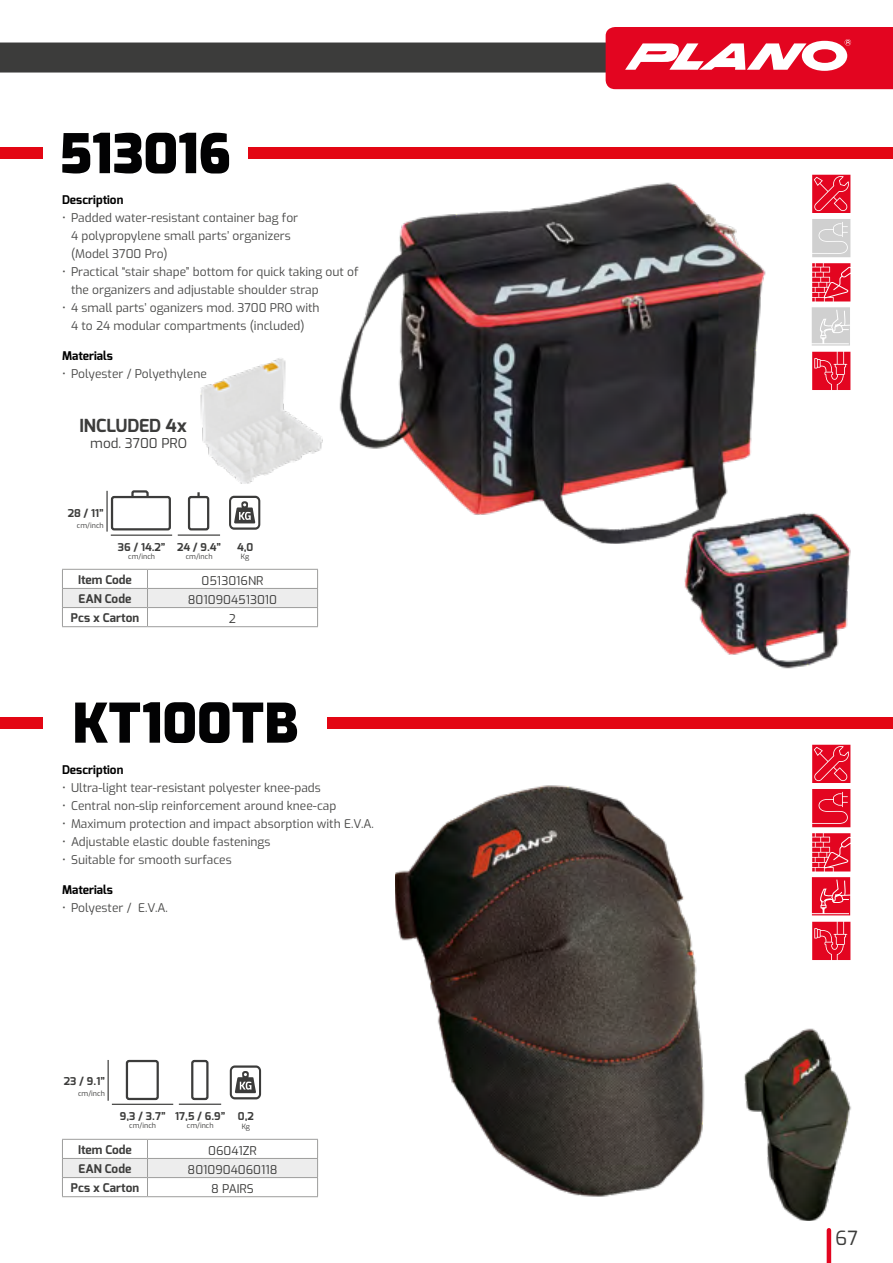
<style>
.page{position:relative;width:893px;height:1263px;background:#fff}
.page>*{position:absolute;margin:0;border:0;box-sizing:border-box;transform-origin:0 0}
.t1{font:900 54px "Exo";color:#020203}
.t2{font:19.5px "Exo";color:#3c3c3b}
.t3{font:700 18px "Exo";color:#3c3c3b}
.t4{font:13.5px "Exo";color:#3c3c3b}
.t5{font:12px/18px "Exo";color:#4a4a49}
.t6{font:700 12px "Exo";color:#3c3c3b}
.t7{font:12px "Exo";color:#3c3c3b}
.t8{font:700 12px "Exo";color:#000}
.t9{font:700 10.8px "Exo";color:#3c3c3b}
.t10{font:7.2px "Exo";color:#3c3c3b}
</style>
<div class="page">
<svg style="left:230px;top:1065px;width:31px;height:34px"></svg>
<hr style="left:106px;top:491px;width:2px;height:41px;background:#3c3c3b">
<hr style="left:111px;top:534px;width:61px;height:2px;background:#3c3c3b">
<hr style="left:178px;top:534px;width:42px;height:2px;background:#3c3c3b">
<svg style="left:229px;top:496px;width:31px;height:34px"></svg>
<div style="left:0;top:717px;width:43px;height:12px;background:#e30613"></div>
<div style="left:0;top:147px;width:43px;height:12px;background:#e30613"></div>
<div style="left:248px;top:147px;width:645px;height:12px;background:#e30613"></div>
<hr style="left:108px;top:1060px;width:1px;height:41px;background:#3c3c3b">
<hr style="left:112px;top:1104px;width:61px;height:1px;background:#3c3c3b">
<hr style="left:179px;top:1103px;width:42px;height:2px;background:#3c3c3b">
<div style="left:111px;top:496px;width:60px;height:34px;border:2px solid #3c3c3b;border-radius:2px"></div>
<div style="left:188px;top:496px;width:21px;height:34px;border:2px solid #3c3c3b;border-radius:2px"></div>
<svg style="left:197px;top:492px;width:3px;height:5px"></svg>
<svg style="left:130px;top:490px;width:20px;height:9px"></svg>
<div style="left:327px;top:717px;width:566px;height:11px;background:#e30613"></div>
<div style="left:126px;top:1060px;width:33px;height:40px;border:2px solid #3c3c3b;border-radius:2px"></div>
<div style="left:191px;top:1060px;width:18px;height:40px;border:2px solid #3c3c3b;border-radius:2px"></div>
<svg style="left:812px;top:175px;width:38px;height:38px"></svg>
<svg style="left:812px;top:745px;width:38px;height:38px"></svg>
<svg style="left:812px;top:219px;width:38px;height:38px"></svg>
<svg style="left:812px;top:789px;width:38px;height:38px"></svg>
<svg style="left:812px;top:352px;width:38px;height:38px"></svg>
<svg style="left:812px;top:922px;width:38px;height:38px"></svg>
<svg style="left:812px;top:263px;width:38px;height:38px"></svg>
<svg style="left:812px;top:833px;width:38px;height:38px"></svg>
<svg style="left:812px;top:307px;width:38px;height:39px"></svg>
<svg style="left:812px;top:877px;width:38px;height:38px"></svg>
<img style="left:339px;top:182px;width:427px;height:362px">
<img style="left:395px;top:785px;width:310px;height:412px">
<img style="left:744px;top:1028px;width:107px;height:192px">
<img style="left:200px;top:358px;width:122px;height:126px">
<img style="left:679px;top:509px;width:172px;height:160px">
<hr style="left:62px;top:569px;width:85px;height:1px;background:#9d9d9c">
<hr style="left:147px;top:569px;width:171px;height:1px;background:#9d9d9c">
<svg style="left:62px;top:570px;width:256px;height:56px"></svg>
<hr style="left:62px;top:626px;width:85px;height:1px;background:#9d9d9c">
<hr style="left:147px;top:626px;width:171px;height:1px;background:#9d9d9c">
<hr style="left:62px;top:1139px;width:85px;height:1px;background:#9d9d9c">
<hr style="left:147px;top:1139px;width:171px;height:1px;background:#9d9d9c">
<svg style="left:62px;top:1140px;width:256px;height:56px"></svg>
<hr style="left:62px;top:1196px;width:85px;height:1px;background:#9d9d9c">
<hr style="left:147px;top:1196px;width:171px;height:1px;background:#9d9d9c">
<div style="left:0;top:43px;width:893px;height:30px;background:#3c3c3b"></div>
<svg style="left:606px;top:27px;width:287px;height:62px;background:#e8374d"></svg>
<hr style="left:827px;top:1230px;width:4px;height:33px;background:#e30520">
<h1 class="t1" style="left:60px;top:112px;width:172px">513016</h1>
<p class="t8" style="left:62px;top:192px;width:63px">Description</p>
<p class="t5" style="left:71px;top:208px;width:229px;text-indent:-9px">• Padded water-resistant container bag for<br>4 polypropylene small parts’ organizers (Model 3700 Pro)</p>
<p class="t5" style="left:71px;top:262px;width:289px;text-indent:-9px">• Practical “stair shape” bottom for quick taking out of the organizers and adjustable shoulder strap</p>
<p class="t5" style="left:62px;top:298px;width:259px;text-align:center">• 4 small parts’ oganizers mod. 3700 PRO with<br>4 to 24 modular compartments (included)</p>
<p class="t8" style="left:62px;top:348px;width:52px">Materials</p>
<p class="t5" style="left:62px;top:364px;width:146px">• Polyester / Polyethylene</p>
<h3 class="t3" style="left:80px;top:413px;width:109px">INCLUDED 4x</h3>
<p class="t4" style="left:90px;top:433px;width:98px">mod. 3700 PRO</p>
<p class="t9" style="left:68px;top:506px;width:38px">28 / 11”</p>
<p class="t10" style="left:77px;top:520px;width:28px">cm/inch</p>
<p class="t9" style="left:118px;top:540px;width:49px">36 / 14.2”</p>
<p class="t10" style="left:128px;top:551px;width:28px">cm/inch</p>
<p class="t9" style="left:177px;top:540px;width:46px">24 / 9.4”</p>
<p class="t10" style="left:186px;top:551px;width:28px">cm/inch</p>
<p class="t9" style="left:237px;top:540px;width:18px">4,0</p>
<p class="t10" style="left:241px;top:551px;width:10px">Kg</p>
<p class="t6" style="left:78px;top:572px;width:55px">Item Code</p>
<p class="t7" style="left:202px;top:572px;width:63px">0513016NR</p>
<p class="t6" style="left:79px;top:591px;width:54px">EAN Code</p>
<p class="t7" style="left:188px;top:591px;width:91px">8010904513010</p>
<p class="t6" style="left:71px;top:610px;width:70px">Pcs x Carton</p>
<p class="t7" style="left:229px;top:610px;width:9px">2</p>
<h1 class="t1" style="left:72px;top:681px;width:228px">KT100TB</h1>
<p class="t8" style="left:62px;top:762px;width:63px">Description</p>
<p class="t5" style="left:62px;top:778px;width:260px">• Ultra-light tear-resistant polyester knee-pads</p>
<p class="t5" style="left:62px;top:796px;width:276px">• Central non-slip reinforcement around knee-cap</p>
<p class="t5" style="left:62px;top:814px;width:313px">• Maximum protection and impact absorption with E.V.A.</p>
<p class="t5" style="left:62px;top:832px;width:210px">• Adjustable elastic double fastenings</p>
<p class="t5" style="left:62px;top:850px;width:171px">• Suitable for smooth surfaces</p>
<p class="t8" style="left:62px;top:882px;width:52px">Materials</p>
<p class="t5" style="left:62px;top:898px;width:107px">• Polyester / E.V.A.</p>
<p class="t9" style="left:64px;top:1074px;width:42px">23 / 9.1”</p>
<p class="t10" style="left:78px;top:1088px;width:28px">cm/inch</p>
<p class="t9" style="left:120px;top:1109px;width:47px">9,3 / 3.7”</p>
<p class="t10" style="left:129px;top:1120px;width:28px">cm/inch</p>
<p class="t9" style="left:175px;top:1109px;width:52px">17,5 / 6.9”</p>
<p class="t10" style="left:187px;top:1120px;width:28px">cm/inch</p>
<p class="t9" style="left:238px;top:1109px;width:17px">0,2</p>
<p class="t10" style="left:242px;top:1121px;width:10px">Kg</p>
<p class="t6" style="left:78px;top:1142px;width:55px">Item Code</p>
<p class="t7" style="left:208px;top:1142px;width:50px">06041ZR</p>
<p class="t6" style="left:79px;top:1161px;width:54px">EAN Code</p>
<p class="t7" style="left:188px;top:1161px;width:91px">8010904060118</p>
<p class="t6" style="left:71px;top:1180px;width:70px">Pcs x Carton</p>
<p class="t7" style="left:211px;top:1180px;width:44px">8 PAIRS</p>
<h2 class="t2" style="left:835px;top:1223px;width:24px">67</h2>
</div>
